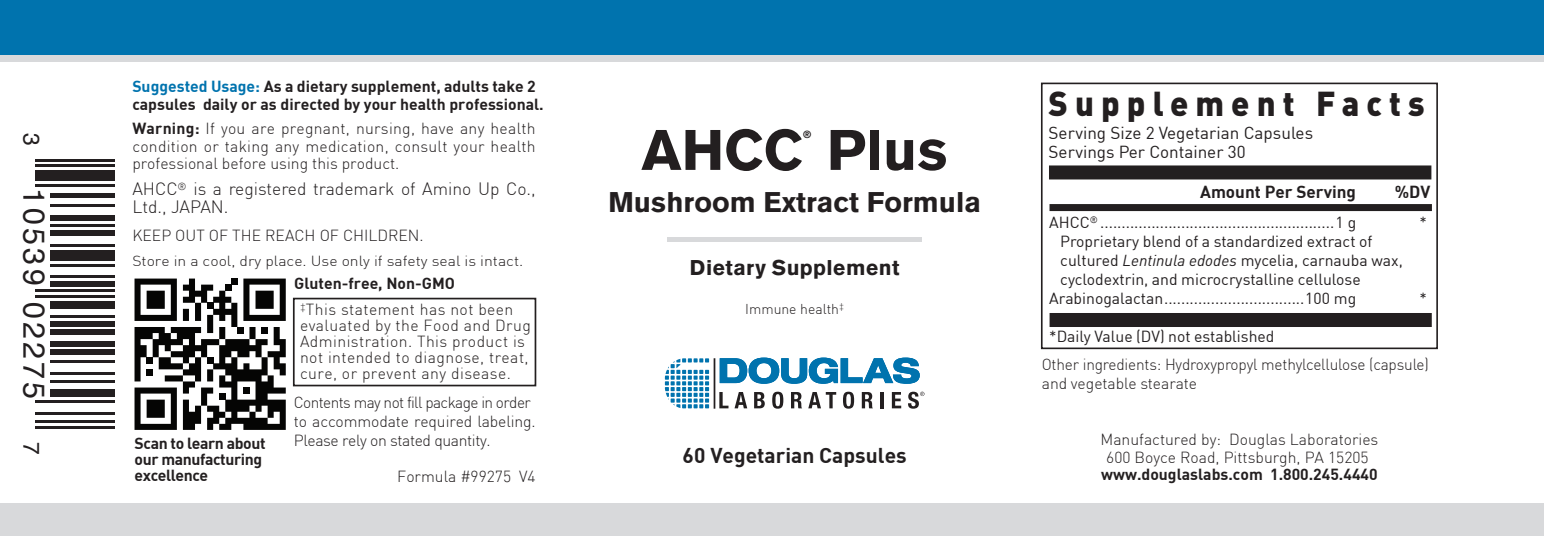
<style>
.page{position:relative;width:1544px;height:536px;background:#fff}
.page>*{position:absolute;margin:0;border:0;box-sizing:border-box;transform-origin:0 0}
.t1{font:900 56px "Akzidenz Grotesk";color:#231f20}
.t2{font:900 34.3px "DIN";letter-spacing:.215em;color:#231f20;scale:.96 1}
.t3{font:30.45px "Helvetica";letter-spacing:.105em;color:#231f20}
.t4{font:900 28px "Akzidenz Grotesk";color:#231f20}
.t5{font:22.75px "Helvetica";color:#231f20}
.t6{font:700 21px "DIN";color:#231f20}
.t7{font:900 21px "Akzidenz Grotesk";letter-spacing:.02em;color:#231f20}
.t8{font:300 17.5px/17.5px "DIN";color:#231f20}
.t9{font:17.15px/18.9px "DIN";color:#231f20}
.t10{font:700 17.15px "DIN";color:#231f20}
.t11{font:300 15.75px/17.5px "DIN";color:#231f20}
.t12{font:15.75px "DIN";color:#231f20}
.t13{font:300 15.75px/15.8px "DIN";letter-spacing:.025em;color:#231f1f}
.t14{font:700 15.75px/17.5px "DIN";color:#231f20}
.t15{font:300 15.75px/18.9px "DIN";letter-spacing:-.025em;color:#231f20}
.t16{font:700 15.75px/15.8px "DIN";letter-spacing:-.025em;color:#231f20}
.t17{font:300 14.35px "DIN";color:#231f20;scale:1.1 1}
.t18{font:300 14px "DIN";color:#231f20}
.t19{font:900 10.15px "Akzidenz Grotesk";color:#231f20}
.s1{color:#0073ae}
.s2{font-weight:700}
.s3{font-style:italic}
.s4{font-weight:700;color:#231f20}
</style>
<div class="page">
<hr style="left:35px;top:159px;width:80px;height:2px;background:#231f20">
<hr style="left:35px;top:164px;width:80px;height:3px;background:#231f20">
<div style="left:35px;top:170px;width:80px;height:11px;background:#231f20"></div>
<hr style="left:35px;top:184px;width:80px;height:3px;background:#231f20">
<div style="left:50px;top:193px;width:65px;height:5px;background:#231f20"></div>
<hr style="left:50px;top:204px;width:65px;height:2px;background:#231f20">
<div style="left:50px;top:216px;width:65px;height:5px;background:#231f20"></div>
<hr style="left:50px;top:224px;width:65px;height:2px;background:#231f20">
<div style="left:50px;top:230px;width:65px;height:5px;background:#231f20"></div>
<hr style="left:50px;top:244px;width:65px;height:2px;background:#231f20">
<div style="left:50px;top:250px;width:65px;height:10px;background:#231f20"></div>
<hr style="left:50px;top:264px;width:65px;height:2px;background:#231f20">
<hr style="left:50px;top:275px;width:65px;height:3px;background:#231f20">
<div style="left:50px;top:281px;width:65px;height:5px;background:#231f20"></div>
<hr style="left:35px;top:289px;width:80px;height:3px;background:#231f20">
<hr style="left:35px;top:295px;width:80px;height:2px;background:#231f20">
<div style="left:50px;top:301px;width:65px;height:8px;background:#231f20"></div>
<hr style="left:50px;top:315px;width:65px;height:2px;background:#231f20">
<div style="left:50px;top:321px;width:65px;height:5px;background:#231f20"></div>
<div style="left:50px;top:329px;width:65px;height:6px;background:#231f20"></div>
<div style="left:50px;top:341px;width:65px;height:5px;background:#231f20"></div>
<div style="left:50px;top:349px;width:65px;height:5px;background:#231f20"></div>
<hr style="left:50px;top:360px;width:65px;height:3px;background:#231f20">
<hr style="left:50px;top:372px;width:65px;height:2px;background:#231f20">
<hr style="left:50px;top:380px;width:65px;height:3px;background:#231f20">
<div style="left:50px;top:389px;width:65px;height:8px;background:#231f20"></div>
<hr style="left:35px;top:400px;width:80px;height:2px;background:#231f20">
<hr style="left:35px;top:412px;width:80px;height:2px;background:#231f20">
<hr style="left:35px;top:420px;width:80px;height:2px;background:#231f20">
<hr style="left:35px;top:426px;width:80px;height:2px;background:#231f20">
<div style="left:1041px;top:83px;width:396px;height:266px;background:#fff;border:2px solid #231f20"></div>
<div style="left:1049px;top:313px;width:382px;height:14px;background:#231f20"></div>
<div style="left:1049px;top:204px;width:382px;height:7px;background:#231f20"></div>
<div style="left:1049px;top:165px;width:382px;height:14px;background:#231f20"></div>
<hr style="left:667px;top:237px;width:254px;height:4px;background:#d8d9db">
<svg style="left:719px;top:392px;width:9px;height:16px"></svg>
<svg style="left:734px;top:392px;width:13px;height:16px"></svg>
<svg style="left:754px;top:392px;width:11px;height:16px"></svg>
<svg style="left:772px;top:391px;width:11px;height:17px"></svg>
<svg style="left:791px;top:392px;width:11px;height:16px"></svg>
<svg style="left:808px;top:392px;width:28px;height:16px"></svg>
<svg style="left:843px;top:391px;width:11px;height:17px"></svg>
<svg style="left:862px;top:392px;width:11px;height:16px"></svg>
<hr style="left:880px;top:392px;width:3px;height:16px;background:#231f20">
<svg style="left:892px;top:392px;width:9px;height:16px"></svg>
<hr style="left:713px;top:358px;width:2px;height:50px;background:#231f20">
<svg style="left:719px;top:357px;width:201px;height:27px"></svg>
<svg style="left:908px;top:391px;width:16px;height:17px"></svg>
<svg style="left:665px;top:358px;width:44px;height:50px"></svg>
<div style="left:0;top:502px;width:1544px;height:34px;background:#d8d9db"></div>
<div style="left:0;top:0;width:1544px;height:56px;background:#0073ae"></div>
<div style="left:0;top:56px;width:1544px;height:6px;background:#d8d9db"></div>
<svg style="left:134px;top:278px;width:152px;height:152px"></svg>
<div style="left:293px;top:297px;width:243px;height:89px;border:2px solid #231f1f"></div>
<h3 class="t5" style="left:49px;top:133px;width:14px;rotate:90deg">3</h3>
<h3 class="t3" style="left:58px;top:188px;width:212px;rotate:90deg">10539 02275</h3>
<h3 class="t5" style="left:49px;top:441px;width:14px;rotate:90deg">7</h3>
<p class="t14" style="left:132px;top:77px;width:413px"><span class="s1">Suggested Usage:</span> As a dietary supplement, adults take 2 capsules daily or as directed by your health professional.</p>
<p class="t11" style="left:132px;top:119px;width:405px;text-align:justify"><span class="s2">Warning:</span> If you are pregnant, nursing, have any health condition or taking any medication, consult your health professional before using this product.</p>
<p class="t8" style="left:132px;top:180px;width:405px">AHCC<sup>®</sup> is a registered trademark of Amino Up Co.,<br>Ltd., JAPAN.</p>
<p class="t11" style="left:132px;top:226px;width:293px">KEEP OUT OF THE REACH OF CHILDREN.</p>
<p class="t17" style="left:132px;top:251px;width:357px">Store in a cool, dry place. Use only if safety seal is intact.</p>
<h2 class="t2" style="left:1048px;top:81px;width:393px">Supplement Facts</h2>
<p class="t9" style="left:1048px;top:123px;width:266px">Serving Size 2 Vegetarian Capsules<br>Servings Per Container 30</p>
<p class="t10" style="left:1200px;top:180px;width:157px">Amount Per Serving</p>
<p class="t10" style="left:1394px;top:180px;width:37px">%DV</p>
<h1 class="t1" style="left:641px;top:116px;width:308px">AHCC Plus</h1>
<p class="t19" style="left:803px;top:128px;width:10px">®</p>
<h3 class="t4" style="left:608px;top:185px;width:374px">Mushroom Extract Formula</h3>
<p class="t12" style="left:1049px;top:213px;width:308px">AHCC<sup>®</sup> .......................................................1 g</p>
<p class="t12" style="left:1419px;top:213px;width:9px">*</p>
<p class="t12" style="left:1060px;top:232px;width:314px">Proprietary blend of a standardized extract of</p>
<p class="t12" style="left:1060px;top:251px;width:344px">cultured <span class="s3">Lentinula edodes</span> mycelia, carnauba wax,</p>
<p class="t12" style="left:1060px;top:269px;width:302px">cyclodextrin, and microcrystalline cellulose</p>
<p class="t12" style="left:1049px;top:288px;width:308px">Arabinogalactan.................................100 mg</p>
<p class="t12" style="left:1419px;top:288px;width:9px">*</p>
<h3 class="t7" style="left:690px;top:254px;width:211px">Dietary Supplement</h3>
<p class="t13" style="left:300px;top:270px;width:215px;line-height:26.2px;text-indent:-6px"><span class="s4">Gluten-free, Non-GMO<br></span><sup>‡</sup>This statement has not been</p>
<p class="t13" style="left:300px;top:317px;width:232px">evaluated by the Food and Drug<br>Administration. This product is not intended to diagnose, treat, cure, or prevent any disease.</p>
<p class="t15" style="left:294px;top:392px;width:243px">Contents may not fill package in order to accommodate required labeling.<br>Please rely on stated quantity.</p>
<p class="t11" style="left:397px;top:467px;width:140px">Formula #99275 V4</p>
<p class="t18" style="left:745px;top:300px;width:100px">Immune health<sup>‡</sup></p>
<p class="t12" style="left:1049px;top:327px;width:227px">*Daily Value (DV) not established</p>
<p class="t11" style="left:1041px;top:354px;width:388px;line-height:18.9px">Other ingredients: Hydroxypropyl methylcellulose (capsule) and vegetable stearate</p>
<p class="t16" style="left:135px;top:434px;width:133px">Scan to learn about our manufacturing excellence</p>
<p class="t11" style="left:1100px;top:430px;width:279px;text-align:center">Manufactured by: Douglas Laboratories<br>600 Boyce Road, Pittsburgh, PA 15205</p>
<h3 class="t6" style="left:682px;top:441px;width:226px">60 Vegetarian Capsules</h3>
<p class="t14" style="left:1101px;top:465px;width:278px">www.douglaslabs.com 1.800.245.4440</p>
</div>
